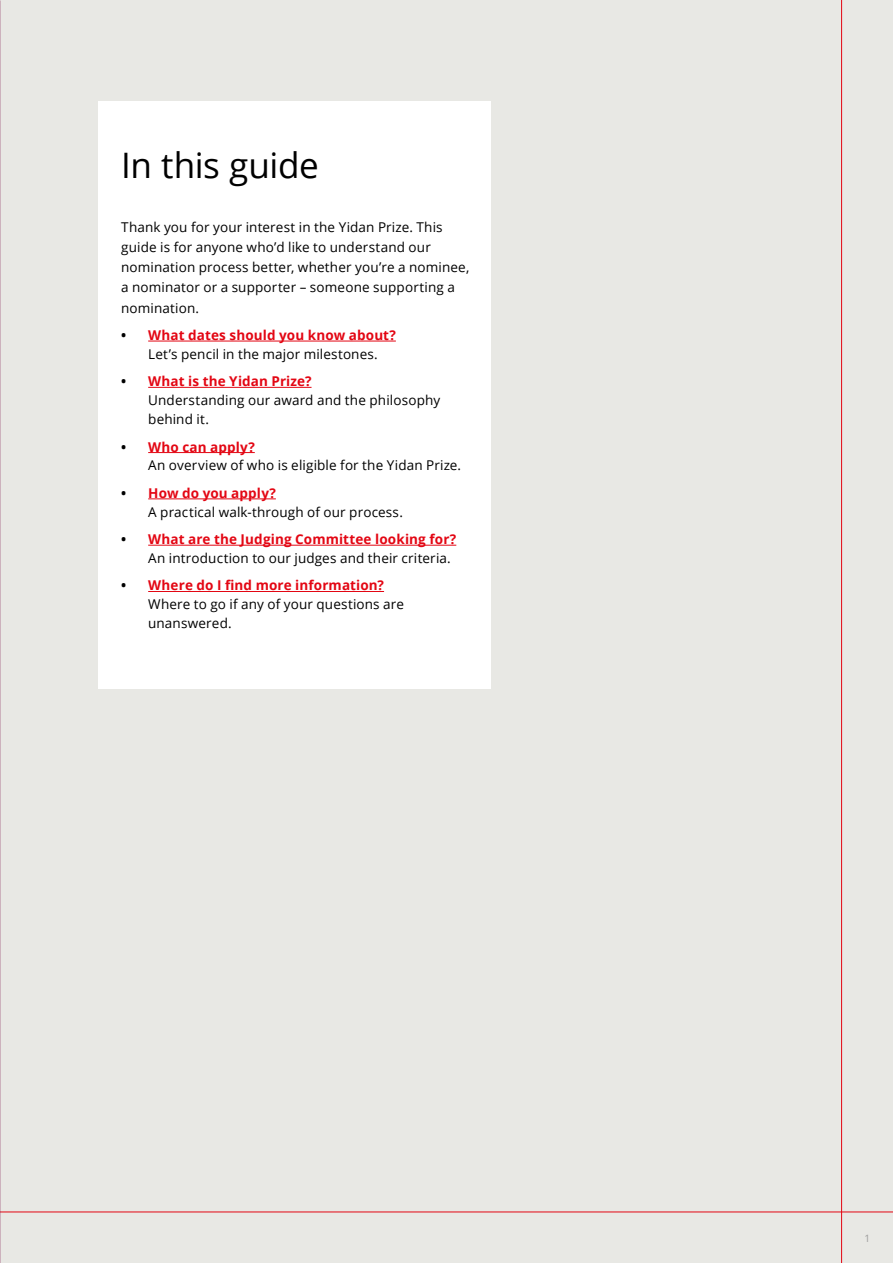
<style>
.page{position:relative;width:893px;height:1263px;background:#e8e8e4}
.page>*{position:absolute;margin:0;border:0;box-sizing:border-box;transform-origin:0 0}
.t1{font:35.1px "Open Sans";letter-spacing:-.01em;color:#000}
.t2{font:13.5px/18.9px "Open Sans";letter-spacing:.01em;color:#000}
.t3{font:10.2px "Open Sans";color:#9d9d9c}
.s1{font-weight:700}
.s2{font-weight:700;color:#e30613}
</style>
<div class="page">
<hr style="left:841px;top:0;width:1px;height:1263px;background:#e30613">
<hr style="left:0;top:1211px;width:893px;height:1px;background:#e30613">
<div style="left:99px;top:101px;width:392px;height:588px;background:#fff"></div>
<hr style="left:148px;top:341px;width:248px;height:1px;background:#e30613">
<hr style="left:148px;top:387px;width:164px;height:1px;background:#e30613">
<hr style="left:148px;top:452px;width:107px;height:1px;background:#e30613">
<hr style="left:148px;top:498px;width:128px;height:1px;background:#e30613">
<hr style="left:148px;top:545px;width:308px;height:1px;background:#e30613">
<hr style="left:148px;top:591px;width:236px;height:1px;background:#e30613">
<h1 class="t1" style="left:121px;top:142px;width:199px">In this guide</h1>
<p class="t2" style="left:121px;top:216px;width:350px;line-height:20.2px">Thank you for your interest in the Yidan Prize. This guide is for anyone who’d like to understand our nomination process better, whether you’re a nominee, a nominator or a supporter – someone supporting a nomination.</p>
<p class="t2" style="left:148px;top:325px;width:249px;text-indent:-27px"><span class="s1">•</span> <span class="s2">What dates should you know about?<br></span>Let’s pencil in the major milestones.</p>
<p class="t2" style="left:148px;top:372px;width:294px;text-indent:-27px"><span class="s1">•</span> <span class="s2">What is the Yidan Prize?<br></span>Understanding our award and the philosophy behind it.</p>
<p class="t2" style="left:148px;top:437px;width:314px;text-indent:-27px"><span class="s1">•</span> <span class="s2">Who can apply?<br></span>An overview of who is eligible for the Yidan Prize.</p>
<p class="t2" style="left:148px;top:483px;width:256px;text-indent:-27px"><span class="s1">•</span> <span class="s2">How do you apply?<br></span>A practical walk-through of our process.</p>
<p class="t2" style="left:148px;top:529px;width:310px;text-indent:-27px"><span class="s1">•</span> <span class="s2">What are the Judging Committee looking for?<br></span>An introduction to our judges and their criteria.</p>
<p class="t2" style="left:148px;top:576px;width:257px;text-indent:-27px"><span class="s1">•</span> <span class="s2">Where do I find more information?<br></span>Where to go if any of your questions are unanswered.</p>
<p class="t3" style="left:865px;top:1231px;width:7px">1</p>
</div>
